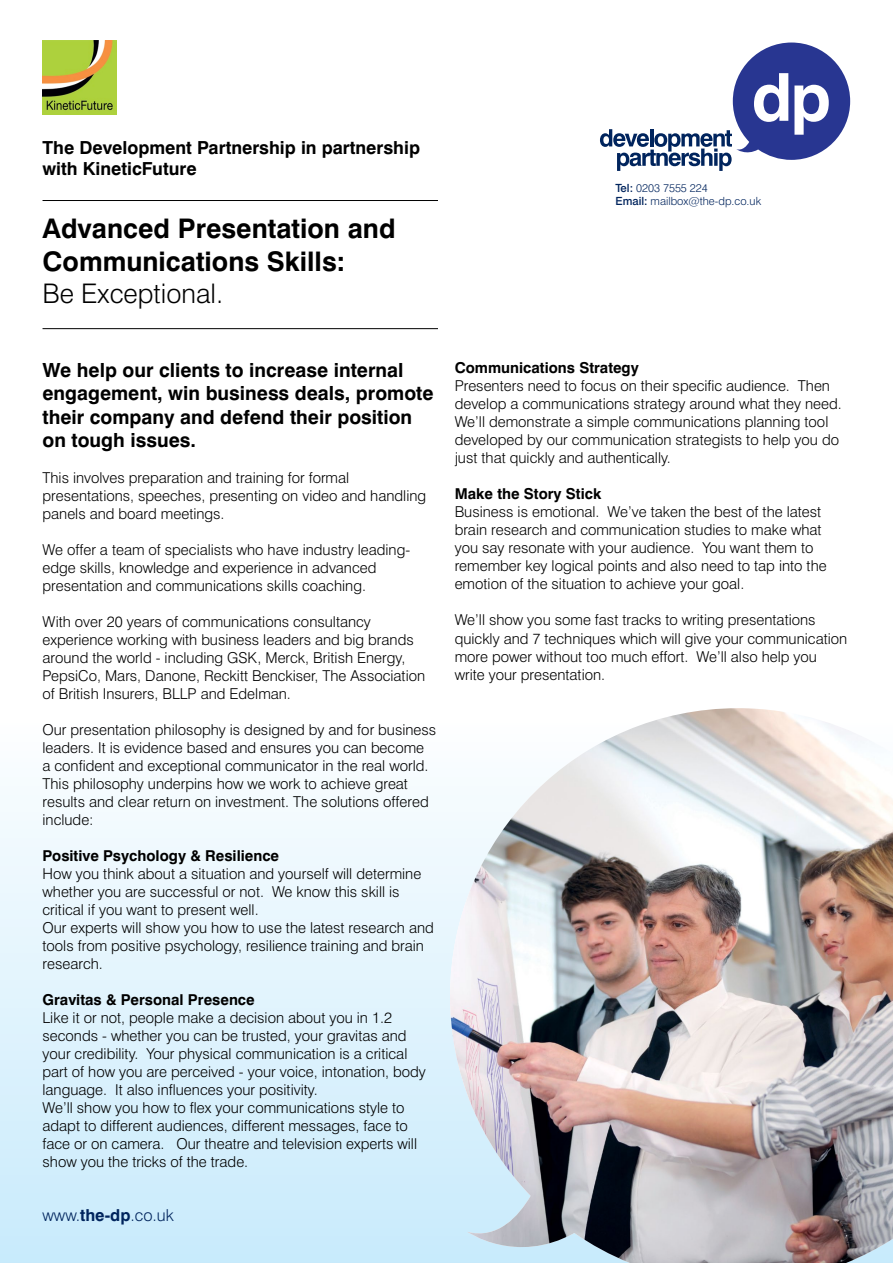
<style>
.page{position:relative;width:893px;height:1263px;background:#fff}
.page>*{position:absolute;margin:0;border:0;box-sizing:border-box;transform-origin:0 0}
.t1{font:700 27px/32.4px "Swiss 721 BT";color:#000}
.t2{font:700 19.5px/23.4px "Swiss 721 BT";color:#000}
.t3{font:700 18px/21.6px "Swiss 721 BT";color:#000}
.t4{font:300 16.5px "Swiss 721 BT";color:#00245d}
.t5{font:300 15px/18px "Swiss 721 BT";color:#000}
.t6{font:700 15px "Swiss 721 BT";color:#000}
.t7{font:300 11.25px "Swiss 721 BT";color:#00245d}
.s1{font-weight:300}
.s2{font-weight:500}
.s3{font-weight:700}
</style>
<div class="page">
<div style="left:0;top:722px;width:893px;height:541px;background:linear-gradient(to bottom,#fcfeff,#c8eafc)"></div>
<svg style="left:600px;top:43px;width:250px;height:128px"></svg>
<hr style="left:43px;top:200px;width:395px;height:1px;background:#000">
<hr style="left:43px;top:328px;width:395px;height:1px;background:#000">
<img style="left:450px;top:708px;width:443px;height:555px">
<img style="left:43px;top:41px;width:74px;height:74px">
<p class="t3" style="left:43px;top:136px;width:379px">The Development Partnership in partnership with KineticFuture</p>
<p class="t1" style="left:43px;top:212px;width:355px">Advanced Presentation and<br>Communications Skills:<br><span class="s1">Be Exceptional.</span></p>
<p class="t7" style="left:615px;top:181px;width:94px"><span class="s2">Tel:</span> 0203 7555 224</p>
<p class="t7" style="left:615px;top:195px;width:147px"><span class="s2">Email:</span> mailbox@the-dp.co.uk</p>
<p class="t2" style="left:43px;top:358px;width:393px">We help our clients to increase internal engagement, win business deals, promote their company and defend their position on tough issues.</p>
<p class="t5" style="left:43px;top:469px;width:385px">This involves preparation and training for formal presentations, speeches, presenting on video and handling panels and board meetings.</p>
<p class="t5" style="left:43px;top:541px;width:369px">We offer a team of specialists who have industry leading&shy;edge skills, knowledge and experience in advanced presentation and communications skills coaching.</p>
<p class="t5" style="left:43px;top:613px;width:384px">With over 20 years of communications consultancy experience working with business leaders and big brands around the world - including GSK, Merck, British Energy, PepsiCo, Mars, Danone, Reckitt Benckiser, The Association of British Insurers, BLLP and Edelman.</p>
<p class="t5" style="left:43px;top:721px;width:395px">Our presentation philosophy is designed by and for business leaders. It is evidence based and ensures you can become<br>a confident and exceptional communicator in the real world.<br>This philosophy underpins how we work to achieve great results and clear return on investment. The solutions offered include:</p>
<p class="t6" style="left:43px;top:847px;width:238px">Positive Psychology &amp; Resilience</p>
<p class="t5" style="left:43px;top:865px;width:380px">How you think about a situation and yourself will determine whether you are successful or not. We know this skill is critical if you want to present well.</p>
<p class="t5" style="left:43px;top:919px;width:393px">Our experts will show you how to use the latest research and tools from positive psychology, resilience training and brain research.</p>
<p class="t6" style="left:43px;top:991px;width:214px">Gravitas &amp; Personal Presence</p>
<p class="t5" style="left:43px;top:1009px;width:385px">Like it or not, people make a decision about you in 1.2 seconds - whether you can be trusted, your gravitas and your credibility. Your physical communication is a critical part of how you are perceived - your voice, intonation, body language. It also influences your positivity.</p>
<p class="t5" style="left:43px;top:1099px;width:376px">We’ll show you how to flex your communications style to adapt to different audiences, different messages, face to face or on camera. Our theatre and television experts will show you the tricks of the trade.</p>
<p class="t4" style="left:43px;top:1205px;width:133px">www.<span class="s3">the-dp</span>.co.uk</p>
<p class="t6" style="left:455px;top:359px;width:186px">Communications Strategy</p>
<p class="t5" style="left:455px;top:377px;width:388px">Presenters need to focus on their specific audience. Then develop a communications strategy around what they need.<br>We’ll demonstrate a simple communications planning tool developed by our communication strategists to help you do just that quickly and authentically.</p>
<p class="t6" style="left:455px;top:485px;width:148px">Make the Story Stick</p>
<p class="t5" style="left:455px;top:503px;width:374px">Business is emotional. We’ve taken the best of the latest brain research and communication studies to make what you say resonate with your audience. You want them to remember key logical points and also need to tap into the emotion of the situation to achieve your goal.</p>
<p class="t5" style="left:455px;top:611px;width:394px">We’ll show you some fast tracks to writing presentations quickly and 7 techniques which will give your communication more power without too much effort. We’ll also help you write your presentation.</p>
</div>
